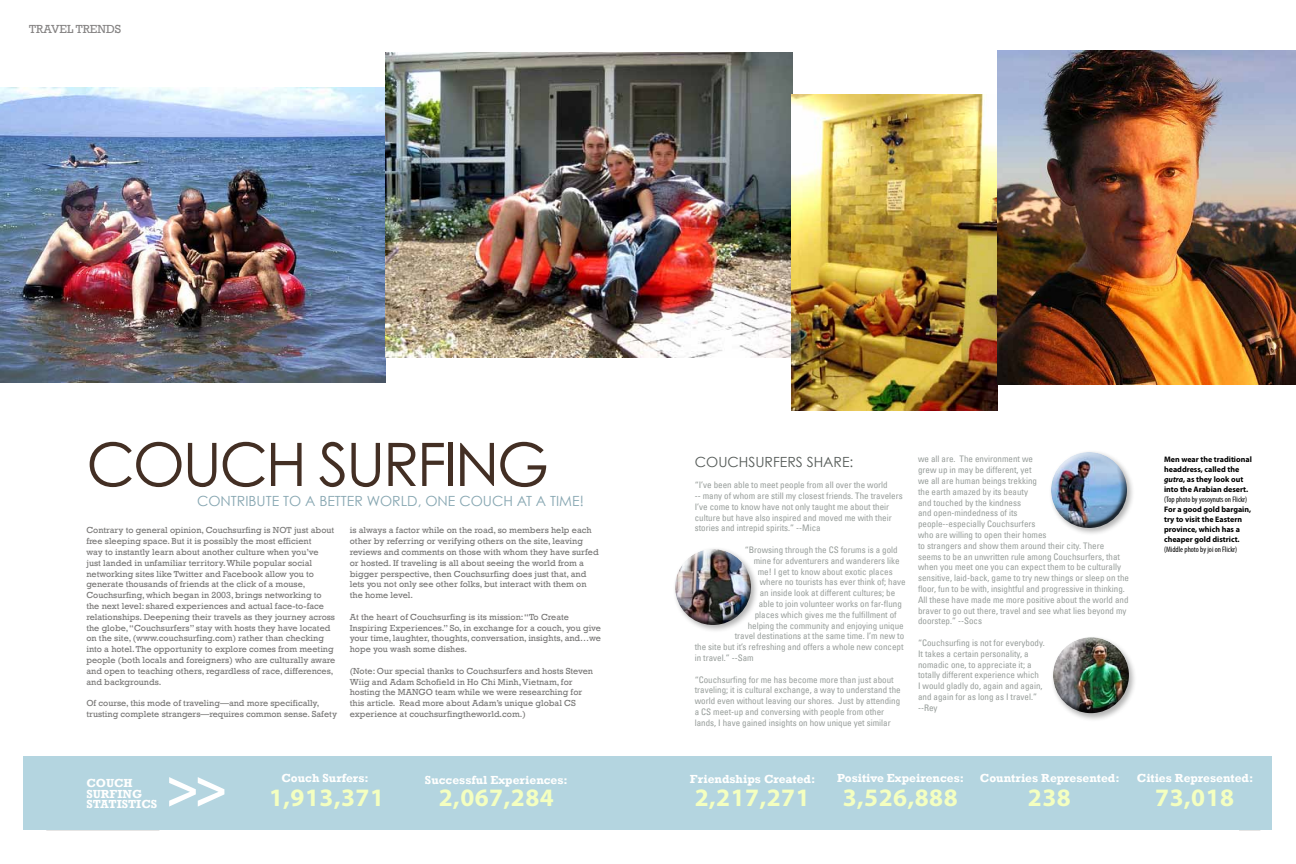
<style>
.page{position:relative;width:1296px;height:864px;background:#fff}
.page>*{position:absolute;margin:0;border:0;box-sizing:border-box;transform-origin:0 0}
.t1{font:60px "Century Gothic";letter-spacing:-.04em;color:#432f24}
.t2{font:700 55.4px "Myriad Pro";color:#fff}
.t3{font:700 25.2px "Myriad Pro";letter-spacing:.02em;color:#f4ffc0}
.t4{font:14px "Century Gothic";color:#86a6b1}
.t5{font:14px "Century Gothic";color:#555b58}
.t6{font:700 12px/10.4px "Rockwell";color:#fffffe}
.t7{font:12px "Rockwell";color:#858383}
.t8{font:condensed 9px/10.8px "Univers LT";color:#979d9a}
.t9{font:9px/10.8px "Rockwell";color:#787776}
.t10{font:700 8px/10px "Myriad Pro";color:#000}
.t11{font:condensed 8px "Myriad Pro";color:#000}
.s1{font-style:italic}
</style>
<div class="page">
<img style="left:0;top:88px;width:386px;height:294px">
<img style="left:386px;top:52px;width:406px;height:305px">
<img style="left:792px;top:95px;width:205px;height:316px">
<img style="left:997px;top:50px;width:299px;height:334px">
<div style="left:24px;top:756px;width:1248px;height:74px;background:#b4d5e0"></div>
<div style="left:673px;top:547px;width:86px;height:86px;background:#000;opacity:.3"></div>
<div style="left:674px;top:548px;width:77px;height:61px;background:#fff;opacity:.75"></div>
<div style="left:674px;top:561px;width:78px;height:65px;background:#000;opacity:.75"></div>
<div style="left:1049px;top:450px;width:86px;height:86px;background:#000;opacity:.3"></div>
<div style="left:1050px;top:451px;width:77px;height:61px;background:#fff;opacity:.75"></div>
<div style="left:1050px;top:464px;width:78px;height:65px;background:#000;opacity:.75"></div>
<div style="left:1051px;top:635px;width:86px;height:87px;background:#000;opacity:.3"></div>
<div style="left:1052px;top:636px;width:77px;height:61px;background:#fff;opacity:.75"></div>
<div style="left:1052px;top:649px;width:78px;height:65px;background:#000;opacity:.75"></div>
<h3 class="t7" style="left:29px;top:22px;width:93px">TRAVEL TRENDS</h3>
<h1 class="t1" style="left:86px;top:428px;width:464px">COUCH SURFING</h1>
<h3 class="t4" style="left:197px;top:492px;width:388px">CONTRIBUTE TO A BETTER WORLD, ONE COUCH AT A TIME!</h3>
<p class="t9" style="left:86px;top:525px;width:250px">Contrary to general opinion, Couchsurfing is NOT just about free sleeping space. But it is possibly the most efficient<br>way to instantly learn about another culture when you’ve just landed in unfamiliar territory. While popular social networking sites like Twitter and Facebook allow you to generate thousands of friends at the click of a mouse, Couchsurfing, which began in 2003, brings networking to the next level: shared experiences and actual face-to-face relationships. Deepening their travels as they journey across the globe, “Couchsurfers” stay with hosts they have located on the site, (www.couchsurfing.com) rather than checking into a hotel. The opportunity to explore comes from meeting people (both locals and foreigners) who are culturally aware and open to teaching others, regardless of race, differences, and backgrounds.</p>
<p class="t9" style="left:86px;top:698px;width:252px">Of course, this mode of traveling—and more specifically, trusting complete strangers—requires common sense. Safety</p>
<p class="t9" style="left:350px;top:525px;width:250px">is always a factor while on the road, so members help each other by referring or verifying others on the site, leaving reviews and comments on those with whom they have surfed or hosted. If traveling is all about seeing the world from a bigger perspective, then Couchsurfing does just that, and lets you not only see other folks, but interact with them on the home level.</p>
<p class="t9" style="left:350px;top:611px;width:253px">At the heart of Couchsurfing is its mission: “To Create Inspiring Experiences.” So, in exchange for a couch, you give your time, laughter, thoughts, conversation, insights, and…we hope you wash some dishes.</p>
<p class="t9" style="left:350px;top:665px;width:245px">(Note: Our special thanks to Couchsurfers and hosts Steven Wiig and Adam Schofield in Ho Chi Minh, Vietnam, for hosting the MANGO team while we were researching for this article. Read more about Adam’s unique global CS experience at couchsurfingtheworld.com.)</p>
<h3 class="t5" style="left:695px;top:453px;width:160px">COUCHSURFERS SHARE:</h3>
<p class="t8" style="left:695px;top:479px;width:209px">“I’ve been able to meet people from all over the world<br>-- many of whom are still my closest friends. The travelers I’ve come to know have not only taught me about their culture but have also inspired and moved me with their stories and intrepid spirits.” --Mica</p>
<p class="t8" style="left:745px;top:544px;width:154px">“Browsing through the CS forums is a gold</p>
<p class="t8" style="left:754px;top:555px;width:147px">mine for adventurers and wanderers like</p>
<p class="t8" style="left:758px;top:566px;width:136px">me! I get to know about exotic places</p>
<p class="t8" style="left:760px;top:577px;width:147px">where no tourists has ever think of; have</p>
<p class="t8" style="left:760px;top:587px;width:137px">an inside look at different cultures; be</p>
<p class="t8" style="left:759px;top:598px;width:145px">able to join volunteer works on far-flung</p>
<p class="t8" style="left:755px;top:609px;width:143px">places which gives me the fulfillment of</p>
<p class="t8" style="left:748px;top:620px;width:157px">helping the community and enjoying unique</p>
<p class="t8" style="left:735px;top:631px;width:171px">travel destinations at the same time. I’m new to</p>
<p class="t8" style="left:695px;top:641px;width:210px">the site but it’s refreshing and offers a whole new concept</p>
<p class="t8" style="left:695px;top:652px;width:60px">in travel.” --Sam</p>
<p class="t8" style="left:695px;top:674px;width:207px">“Couchsurfing for me has become more than just about traveling; it is cultural exchange, a way to understand the world even without leaving our shores. Just by attending a CS meet-up and conversing with people from other lands, I have gained insights on how unique yet similar</p>
<p class="t8" style="left:918px;top:454px;width:212px">we all are. The environment we<br>grew up in may be different, yet<br>we all are human beings trekking<br>the earth amazed by its beauty<br>and touched by the kindness<br>and open-mindedness of its<br>people--especially Couchsurfers<br>who are willing to open their homes<br>to strangers and show them around their city. There seems to be an unwritten rule among Couchsurfers, that when you meet one you can expect them to be culturally sensitive, laid-back, game to try new things or sleep on the floor, fun to be with, insightful and progressive in thinking.<br>All these have made me more positive about the world and braver to go out there, travel and see what lies beyond my doorstep.” --Socs</p>
<p class="t8" style="left:918px;top:637px;width:128px">“Couchsurfing is not for everybody.<br>It takes a certain personality, a nomadic one, to appreciate it; a totally different experience which<br>I would gladly do, again and again, and again for as long as I travel.” --Rey</p>
<p class="t10" style="left:1164px;top:454px;width:89px">Men wear the traditional headdress, called the <span class="s1">gutra</span>, as they look out into the Arabian desert.</p>
<p class="t11" style="left:1164px;top:494px;width:85px">(Top photo by yosoynuts on Flickr)</p>
<p class="t10" style="left:1164px;top:504px;width:89px">For a good gold bargain, try to visit the Eastern province, which has a cheaper gold district.</p>
<p class="t11" style="left:1164px;top:544px;width:75px">(Middle photo by joi on Flickr)</p>
<h3 class="t6" style="left:86px;top:778px;width:72px">COUCH<br>SURFING<br>STATISTICS</h3>
<h2 class="t2" style="left:166px;top:752px;width:63px">&gt;&gt;</h2>
<h3 class="t6" style="left:282px;top:773px;width:89px">Couch Surfers:</h3>
<h3 class="t6" style="left:425px;top:774px;width:144px">Successful Experiences:</h3>
<h3 class="t6" style="left:690px;top:774px;width:127px">Friendships Created:</h3>
<h3 class="t6" style="left:837px;top:773px;width:128px">Positive Expeirences:</h3>
<h3 class="t6" style="left:980px;top:773px;width:141px">Countries Represented:</h3>
<h3 class="t6" style="left:1137px;top:773px;width:118px">Cities Represented:</h3>
<h3 class="t3" style="left:269px;top:781px;width:117px">1,913,371</h3>
<h3 class="t3" style="left:439px;top:781px;width:117px">2,067,284</h3>
<h3 class="t3" style="left:695px;top:781px;width:117px">2,217,271</h3>
<h3 class="t3" style="left:843px;top:781px;width:117px">3,526,888</h3>
<h3 class="t3" style="left:1028px;top:781px;width:44px">238</h3>
<h3 class="t3" style="left:1155px;top:781px;width:81px">73,018</h3>
</div>
